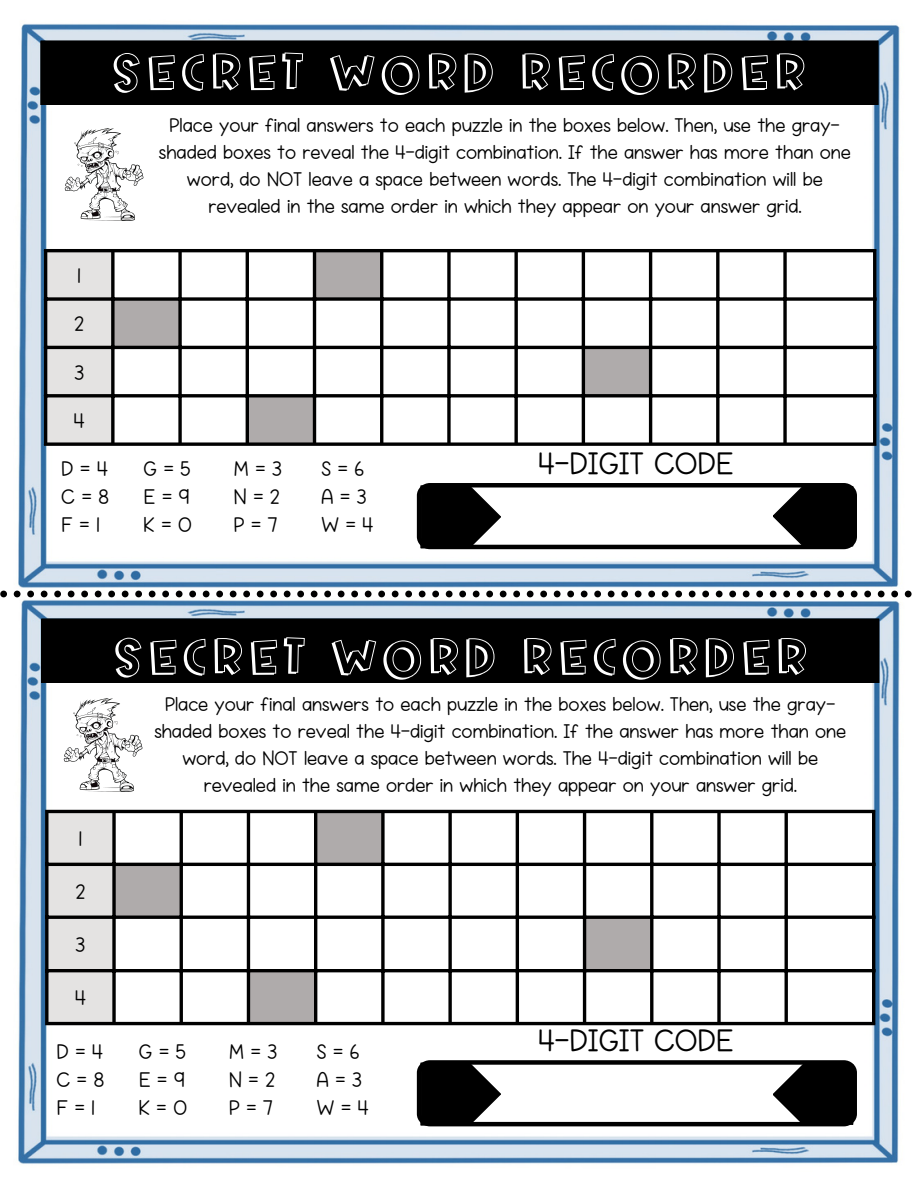
<style>
.page{position:relative;width:918px;height:1188px;background:#fff}
.page>*{position:absolute;margin:0;border:0;box-sizing:border-box;transform-origin:0 0}
.t1{font:54px "Happy Fun Titles Shadow";letter-spacing:.085em;color:#fff}
.t2{font:36px "Happy Neat Handwriting";color:#000}
.t3{font:24px/28.2px "Happy Neat Handwriting";color:#000;text-align:justify}
.t4{font:22.5px/27px "Happy Neat Handwriting";color:#000;text-align:center}
</style>
<div class="page">
<img style="left:2px;top:24px;width:908px;height:1140px">
<div style="left:40px;top:40px;width:839px;height:65px;background:#000"></div>
<svg style="left:417px;top:483px;width:440px;height:66px"></svg>
<div style="left:47px;top:252px;width:64px;height:190px;background:#e4e3e2"></div>
<svg style="left:652px;top:252px;width:221px;height:190px"></svg>
<svg style="left:115px;top:252px;width:534px;height:190px"></svg>
<hr style="left:44px;top:252px;width:3px;height:190px;background:#000">
<svg style="left:111px;top:252px;width:4px;height:190px"></svg>
<svg style="left:178px;top:252px;width:4px;height:190px"></svg>
<hr style="left:246px;top:252px;width:3px;height:190px;background:#000">
<hr style="left:313px;top:252px;width:3px;height:190px;background:#000">
<hr style="left:380px;top:252px;width:3px;height:190px;background:#000">
<svg style="left:447px;top:252px;width:4px;height:190px"></svg>
<svg style="left:514px;top:252px;width:4px;height:190px"></svg>
<hr style="left:582px;top:252px;width:3px;height:190px;background:#000">
<hr style="left:649px;top:252px;width:3px;height:190px;background:#000">
<svg style="left:716px;top:252px;width:4px;height:190px"></svg>
<svg style="left:783px;top:252px;width:4px;height:190px"></svg>
<hr style="left:873px;top:252px;width:3px;height:190px;background:#000">
<hr style="left:44px;top:249px;width:832px;height:3px;background:#000">
<svg style="left:47px;top:297px;width:826px;height:4px;fill:#000"></svg>
<hr style="left:44px;top:346px;width:832px;height:3px;background:#000">
<hr style="left:44px;top:394px;width:832px;height:3px;background:#000">
<svg style="left:44px;top:442px;width:832px;height:4px;fill:#000"></svg>
<div style="left:41px;top:618px;width:838px;height:65px;background:#000"></div>
<div style="left:49px;top:813px;width:63px;height:209px;background:#e4e3e2"></div>
<svg style="left:653px;top:813px;width:219px;height:209px"></svg>
<svg style="left:116px;top:813px;width:534px;height:209px"></svg>
<svg style="left:45px;top:813px;width:4px;height:209px"></svg>
<svg style="left:112px;top:813px;width:4px;height:209px"></svg>
<hr style="left:180px;top:813px;width:3px;height:209px;background:#000">
<hr style="left:247px;top:813px;width:3px;height:209px;background:#000">
<hr style="left:314px;top:813px;width:3px;height:209px;background:#000">
<svg style="left:381px;top:813px;width:4px;height:209px"></svg>
<svg style="left:448px;top:813px;width:4px;height:209px"></svg>
<hr style="left:516px;top:813px;width:3px;height:209px;background:#000">
<hr style="left:583px;top:813px;width:3px;height:209px;background:#000">
<hr style="left:650px;top:813px;width:3px;height:209px;background:#000">
<svg style="left:717px;top:813px;width:4px;height:209px"></svg>
<hr style="left:785px;top:813px;width:3px;height:209px;background:#000">
<hr style="left:872px;top:813px;width:3px;height:209px;background:#000">
<hr style="left:45px;top:810px;width:830px;height:3px;background:#000">
<hr style="left:45px;top:863px;width:830px;height:3px;background:#000">
<hr style="left:45px;top:916px;width:830px;height:3px;background:#000">
<hr style="left:45px;top:969px;width:830px;height:3px;background:#000">
<hr style="left:45px;top:1022px;width:830px;height:3px;background:#000">
<svg style="left:417px;top:1060px;width:440px;height:66px"></svg>
<svg style="left:0;top:591px;width:912px;height:6px"></svg>
<img style="left:52px;top:693px;width:105px;height:105px">
<img style="left:53px;top:122px;width:105px;height:105px">
<h1 class="t1" style="left:113px;top:37px;width:694px">SECRET WORD RECORDER</h1>
<p class="t3" style="left:74px;top:250px;width:12px;line-height:48.3px;text-align:left">1<br>2<br>3<br>4</p>
<p class="t4" style="left:159px;top:111px;width:693px">Place your final answers to each puzzle in the boxes below. Then, use the gray&shy;shaded boxes to reveal the 4-digit combination. If the answer has more than one word, do NOT leave a space between words. The 4-digit combination will be revealed in the same order in which they appear on your answer grid.</p>
<p class="t3" style="left:61px;top:453px;width:49px">D=4<br>C=8<br>F=1</p>
<p class="t3" style="left:144px;top:453px;width:50px">G=5<br>E=9<br>K=0</p>
<p class="t3" style="left:234px;top:453px;width:50px">M=3<br>N=2<br>P=7</p>
<p class="t3" style="left:322px;top:453px;width:53px;text-align:left">S=6<br>A=3<br>W=4</p>
<h2 class="t2" style="left:538px;top:440px;width:196px">4-DIGIT CODE</h2>
<h1 class="t1" style="left:114px;top:622px;width:694px">SECRET WORD RECORDER</h1>
<p class="t3" style="left:79px;top:823px;width:5px">1</p>
<p class="t3" style="left:76px;top:876px;width:11px">2</p>
<p class="t3" style="left:76px;top:929px;width:11px">3</p>
<p class="t3" style="left:75px;top:982px;width:12px">4</p>
<p class="t3" style="left:57px;top:1036px;width:48px">D=4</p>
<p class="t3" style="left:57px;top:1064px;width:49px">C=8<br>F=1</p>
<p class="t4" style="left:154px;top:690px;width:693px">Place your final answers to each puzzle in the boxes below. Then, use the gray&shy;shaded boxes to reveal the 4-digit combination. If the answer has more than one word, do NOT leave a space between words. The 4-digit combination will be revealed in the same order in which they appear on your answer grid.</p>
<p class="t3" style="left:139px;top:1036px;width:50px">G=5<br>E=9<br>K=0</p>
<p class="t3" style="left:229px;top:1036px;width:50px">M=3<br>N=2<br>P=7</p>
<p class="t3" style="left:317px;top:1036px;width:53px;text-align:left">S=6<br>A=3<br>W=4</p>
<h2 class="t2" style="left:538px;top:1017px;width:196px">4-DIGIT CODE</h2>
</div>
